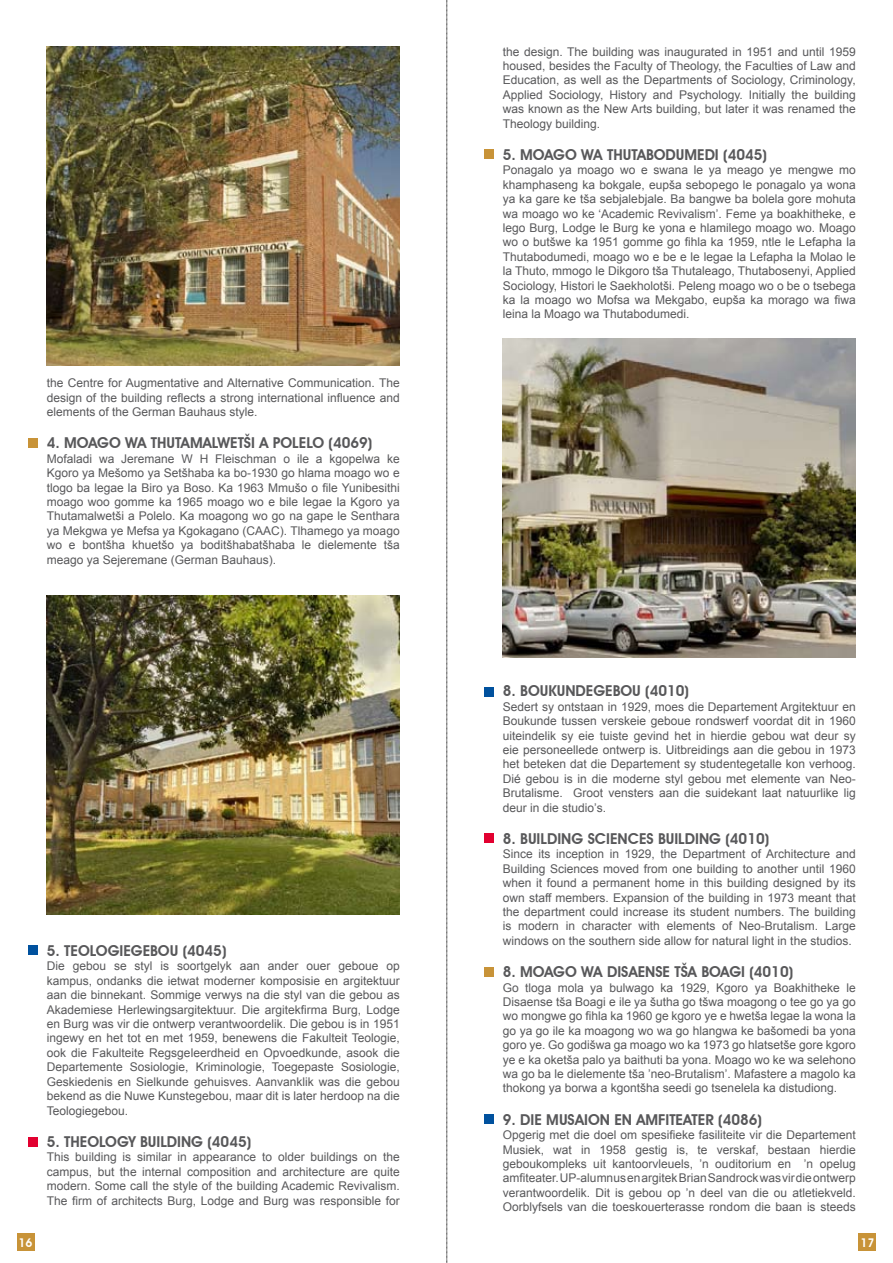
<style>
.page{position:relative;width:893px;height:1263px;background:#fff}
.page>*{position:absolute;margin:0;border:0;box-sizing:border-box;transform-origin:0 0}
.t1{font:600 15px "Avant Garde IT Cby BT";color:#58585a}
.t2{font:12px/14.4px "Arial";color:#58585a;text-align:justify}
.t3{font:600 12px "Avant Garde IT Cby BT";color:#fff}
</style>
<div class="page">
<div style="left:17px;top:1234px;width:17px;height:17px;background:#c89338"></div>
<div style="left:859px;top:1234px;width:17px;height:17px;background:#c89338"></div>
<svg style="left:447px;top:0;width:1px;height:1263px"></svg>
<img style="left:47px;top:47px;width:353px;height:319px">
<img style="left:503px;top:338px;width:353px;height:319px">
<div style="left:29px;top:439px;width:9px;height:9px;background:#c89338"></div>
<div style="left:485px;top:1115px;width:9px;height:9px;background:#00519e"></div>
<div style="left:485px;top:687px;width:9px;height:9px;background:#00519e"></div>
<div style="left:29px;top:945px;width:9px;height:9px;background:#00519e"></div>
<div style="left:29px;top:1137px;width:9px;height:9px;background:#e20030"></div>
<div style="left:485px;top:833px;width:9px;height:9px;background:#e20030"></div>
<div style="left:485px;top:968px;width:9px;height:9px;background:#c89338"></div>
<img style="left:47px;top:595px;width:353px;height:319px">
<div style="left:485px;top:150px;width:9px;height:9px;background:#c89338"></div>
<p class="t2" style="left:47px;top:376px;width:354px">the Centre for Augmentative and Alternative Communication. The design of the building reflects a strong international influence and elements of the German Bauhaus style.</p>
<p class="t1" style="left:47px;top:434px;width:327px">4. MOAGO WA THUTAMALWETŠI A POLELO (4069)</p>
<p class="t2" style="left:47px;top:451px;width:354px">Mofaladi wa Jeremane W H Fleischman o ile a kgopelwa ke Kgoro ya Mešomo ya Setšhaba ka bo-1930 go hlama moago wo e tlogo ba legae la Biro ya Boso. Ka 1963 Mmušo o file Yunibesithi moago woo gomme ka 1965 moago wo e bile legae la Kgoro ya Thutamalwetši a Polelo. Ka moagong wo go na gape le Senthara ya Mekgwa ye Mefsa ya Kgokagano (CAAC). Tlhamego ya moago wo e bontšha khuetšo ya boditšhabatšhaba le dielemente tša meago ya Sejeremane (German Bauhaus).</p>
<p class="t1" style="left:47px;top:942px;width:181px">5. TEOLOGIEGEBOU (4045)</p>
<p class="t2" style="left:47px;top:959px;width:354px">Die gebou se styl is soortgelyk aan ander ouer geboue op kampus, ondanks die ietwat moderner komposisie en argitektuur aan die binnekant. Sommige verwys na die styl van die gebou as Akademiese Herlewingsargitektuur. Die argitekfirma Burg, Lodge en Burg was vir die ontwerp verantwoordelik. Die gebou is in 1951 ingewy en het tot en met 1959, benewens die Fakulteit Teologie, ook die Fakulteite Regsgeleerdheid en Opvoedkunde, asook die Departemente Sosiologie, Kriminologie, Toegepaste Sosiologie, Geskiedenis en Sielkunde gehuisves. Aanvanklik was die gebou bekend as die Nuwe Kunstegebou, maar dit is later herdoop na die Teologiegebou.</p>
<p class="t1" style="left:47px;top:1132px;width:206px">5. THEOLOGY BUILDING (4045)</p>
<p class="t2" style="left:47px;top:1150px;width:354px">This building is similar in appearance to older buildings on the campus, but the internal composition and architecture are quite modern. Some call the style of the building Academic Revivalism.<br>The firm of architects Burg, Lodge and Burg was responsible for</p>
<p class="t2" style="left:503px;top:44px;width:354px">the design. The building was inaugurated in 1951 and until 1959 housed, besides the Faculty of Theology, the Faculties of Law and Education, as well as the Departments of Sociology, Criminology, Applied Sociology, History and Psychology. Initially the building was known as the New Arts building, but later it was renamed the Theology building.</p>
<p class="t1" style="left:503px;top:146px;width:266px">5. MOAGO WA THUTABODUMEDI (4045)</p>
<p class="t2" style="left:503px;top:163px;width:354px">Ponagalo ya moago wo e swana le ya meago ye mengwe mo khamphaseng ka bokgale, eupša sebopego le ponagalo ya wona ya ka gare ke tša sebjalebjale. Ba bangwe ba bolela gore mohuta wa moago wo ke ‘Academic Revivalism’. Feme ya boakhitheke, e lego Burg, Lodge le Burg ke yona e hlamilego moago wo. Moago wo o butšwe ka 1951 gomme go fihla ka 1959, ntle le Lefapha la Thutabodumedi, moago wo e be e le legae la Lefapha la Molao le la Thuto, mmogo le Dikgoro tša Thutaleago, Thutabosenyi, Applied Sociology, Histori le Saekholotši. Peleng moago wo o be o tsebega ka la moago wo Mofsa wa Mekgabo, eupša ka morago wa fiwa leina la Moago wa Thutabodumedi.</p>
<p class="t1" style="left:503px;top:682px;width:188px">8. BOUKUNDEGEBOU (4010)</p>
<p class="t2" style="left:503px;top:699px;width:354px">Sedert sy ontstaan in 1929, moes die Departement Argitektuur en Boukunde tussen verskeie geboue rondswerf voordat dit in 1960 uiteindelik sy eie tuiste gevind het in hierdie gebou wat deur sy eie personeellede ontwerp is. Uitbreidings aan die gebou in 1973 het beteken dat die Departement sy studentegetalle kon verhoog.<br>Dié gebou is in die moderne styl gebou met elemente van Neo-Brutalisme. Groot vensters aan die suidekant laat natuurlike lig deur in die studio’s.</p>
<p class="t1" style="left:503px;top:830px;width:268px">8. BUILDING SCIENCES BUILDING (4010)</p>
<p class="t2" style="left:503px;top:847px;width:354px">Since its inception in 1929, the Department of Architecture and Building Sciences moved from one building to another until 1960 when it found a permanent home in this building designed by its own staff members. Expansion of the building in 1973 meant that the department could increase its student numbers. The building is modern in character with elements of Neo-Brutalism. Large windows on the southern side allow for natural light in the studios.</p>
<p class="t1" style="left:503px;top:963px;width:292px">8. MOAGO WA DISAENSE TŠA BOAGI (4010)</p>
<p class="t2" style="left:503px;top:980px;width:354px">Go tloga mola ya bulwago ka 1929, Kgoro ya Boakhitheke le Disaense tša Boagi e ile ya šutha go tšwa moagong o tee go ya go wo mongwe go fihla ka 1960 ge kgoro ye e hwetša legae la wona la go ya go ile ka moagong wo wa go hlangwa ke bašomedi ba yona goro ye. Go godišwa ga moago wo ka 1973 go hlatsetše gore kgoro ye e ka oketša palo ya baithuti ba yona. Moago wo ke wa selehono wa go ba le dielemente tša ’neo-Brutalism’. Mafastere a magolo ka thokong ya borwa a kgontšha seedi go tsenelela ka distudiong.</p>
<p class="t1" style="left:503px;top:1110px;width:261px">9. DIE MUSAION EN AMFITEATER (4086)</p>
<p class="t2" style="left:503px;top:1128px;width:354px">Opgerig met die doel om spesifieke fasiliteite vir die Departement Musiek, wat in 1958 gestig is, te verskaf, bestaan hierdie geboukompleks uit kantoorvleuels, ’n ouditorium en ’n opelug amfiteater. UP-alumnus en argitek Brian Sandrock was vir die ontwerp verantwoordelik. Dit is gebou op ’n deel van die ou atletiekveld.<br>Oorblyfsels van die toeskouerterasse rondom die baan is steeds</p>
<p class="t3" style="left:19px;top:1235px;width:14px">16</p>
<p class="t3" style="left:860px;top:1235px;width:13px">17</p>
</div>
